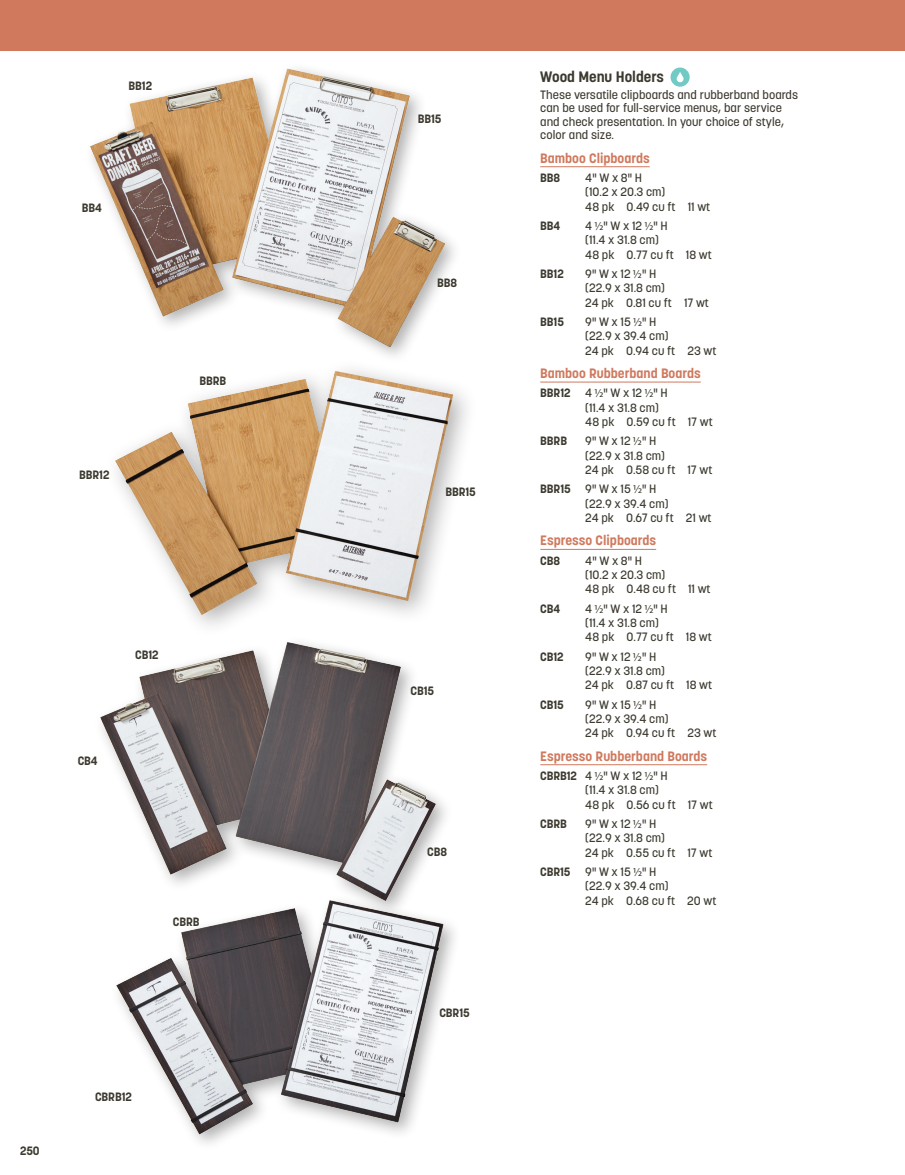
<style>
.page{position:relative;width:905px;height:1175px;background:#fff}
.page>*{position:absolute;margin:0;border:0;box-sizing:border-box;transform-origin:0 0}
.product-family{font:700 15px "Korolev";color:#3c392f}
.product-name{font:700 13.5px "Korolev";color:#d0795d}
.price-line{font:500 12px "Korolev";color:#3c392f}
.line-2{font:500 12px "Korolev";color:#3c392f}
.line-1{font:500 12px "Korolev";color:#3c392f}
.marketing-descriptio{font:500 12px/13.5px "Korolev";color:#3c392f}
.line-1-2{font:700 12px "Korolev";letter-spacing:-.01em;color:#3c392f}
.s1{font-family:"Myriad Pro";font-weight:400}
.s2{font-weight:700}
</style>
<div class="page">
<img style="left:100px;top:642px;width:346px;height:226px">
<img style="left:116px;top:868px;width:338px;height:273px">
<img style="left:90px;top:68px;width:364px;height:286px">
<img style="left:115px;top:371px;width:338px;height:244px">
<div style="left:0;top:0;width:904px;height:51px;background:#d0795d"></div>
<hr style="left:540px;top:166px;width:109px;height:1px;background:#d0795d">
<hr style="left:540px;top:382px;width:160px;height:1px;background:#d0795d">
<hr style="left:540px;top:549px;width:116px;height:1px;background:#d0795d">
<hr style="left:540px;top:764px;width:167px;height:1px;background:#d0795d">
<div style="left:670px;top:68px;width:19px;height:19px;background:#72cac5;border-radius:50%"></div>
<svg style="left:676px;top:72px;width:7px;height:11px"></svg>
<p class="line-1-2" style="left:129px;top:78px;width:25px">BB12</p>
<p class="line-1-2" style="left:82px;top:201px;width:22px">BB4</p>
<p class="line-1-2" style="left:79px;top:467px;width:32px">BBR12</p>
<p class="line-1-2" style="left:199px;top:373px;width:28px">BBRB</p>
<p class="line-1-2" style="left:135px;top:646px;width:25px">CB12</p>
<p class="line-1-2" style="left:78px;top:753px;width:21px">CB4</p>
<p class="line-1-2" style="left:173px;top:914px;width:28px">CBRB</p>
<p class="line-1-2" style="left:20px;top:1142px;width:21px">250</p>
<p class="line-1-2" style="left:95px;top:1089px;width:38px">CBRB12</p>
<p class="line-1-2" style="left:418px;top:111px;width:25px">BB15</p>
<p class="line-1-2" style="left:437px;top:275px;width:21px">BB8</p>
<p class="line-1-2" style="left:445px;top:484px;width:32px">BBR15</p>
<p class="line-1-2" style="left:410px;top:683px;width:25px">CB15</p>
<p class="line-1-2" style="left:427px;top:844px;width:21px">CB8</p>
<p class="line-1-2" style="left:439px;top:1005px;width:32px">CBR15</p>
<p class="product-family" style="left:540px;top:67px;width:125px">Wood Menu Holders</p>
<p class="marketing-descriptio" style="left:540px;top:88px;width:259px">These versatile clipboards and rubberband boards can be used for full-service menus, bar service and check presentation. In your choice of style, color and size.</p>
<p class="product-name" style="left:540px;top:149px;width:111px">Bamboo Clipboards</p>
<p class="line-1-2" style="left:540px;top:170px;width:21px">BB8</p>
<p class="line-1" style="left:585px;top:170px;width:58px">4" W x 8" H</p>
<p class="line-2" style="left:585px;top:184px;width:82px">(10.2 x 20.3 cm)</p>
<p class="price-line" style="left:585px;top:199px;width:126px">48 pk 0.49 cu ft 11 wt</p>
<p class="line-1-2" style="left:540px;top:218px;width:22px">BB4</p>
<p class="line-1" style="left:585px;top:218px;width:84px">4 <span class="s1">1/2</span>" W x 12 <span class="s1">1/2</span>" H</p>
<p class="line-2" style="left:585px;top:232px;width:75px">(11.4 x 31.8 cm)</p>
<p class="price-line" style="left:585px;top:247px;width:128px">48 pk 0.77 cu ft 18 wt</p>
<p class="line-1-2" style="left:540px;top:266px;width:25px">BB12</p>
<p class="line-1" style="left:585px;top:266px;width:72px">9" W x 12 <span class="s1">1/2</span>" H</p>
<p class="line-2" style="left:585px;top:280px;width:81px">(22.9 x 31.8 cm)</p>
<p class="price-line" style="left:585px;top:295px;width:125px">24 pk 0.81 cu ft 17 wt</p>
<p class="line-1-2" style="left:540px;top:314px;width:25px">BB15</p>
<p class="line-1" style="left:585px;top:314px;width:73px">9" W x 15 <span class="s1">1/2</span>" H</p>
<p class="line-2" style="left:585px;top:328px;width:85px">(22.9 x 39.4 cm)</p>
<p class="price-line" style="left:585px;top:343px;width:133px">24 pk 0.94 cu ft 23 wt</p>
<p class="product-name" style="left:540px;top:364px;width:162px">Bamboo Rubberband Boards</p>
<p class="line-1" style="left:540px;top:385px;width:129px"><span class="s2">BBR12</span> 4 <span class="s1">1/2</span>" W x 12 <span class="s1">1/2</span>" H</p>
<p class="line-2" style="left:585px;top:400px;width:75px">(11.4 x 31.8 cm)</p>
<p class="price-line" style="left:585px;top:414px;width:129px">48 pk 0.59 cu ft 17 wt</p>
<p class="line-1-2" style="left:540px;top:433px;width:28px">BBRB</p>
<p class="line-1" style="left:585px;top:433px;width:72px">9" W x 12 <span class="s1">1/2</span>" H</p>
<p class="line-2" style="left:585px;top:448px;width:81px">(22.9 x 31.8 cm)</p>
<p class="price-line" style="left:585px;top:462px;width:129px">24 pk 0.58 cu ft 17 wt</p>
<p class="line-1" style="left:540px;top:481px;width:118px"><span class="s2">BBR15</span> 9" W x 15 <span class="s1">1/2</span>" H</p>
<p class="line-2" style="left:585px;top:496px;width:85px">(22.9 x 39.4 cm)</p>
<p class="price-line" style="left:585px;top:510px;width:128px">24 pk 0.67 cu ft 21 wt</p>
<p class="product-name" style="left:540px;top:532px;width:117px">Espresso Clipboards</p>
<p class="line-1-2" style="left:540px;top:553px;width:21px">CB8</p>
<p class="line-1" style="left:585px;top:553px;width:58px">4" W x 8" H</p>
<p class="line-2" style="left:585px;top:567px;width:82px">(10.2 x 20.3 cm)</p>
<p class="price-line" style="left:585px;top:581px;width:127px">48 pk 0.48 cu ft 11 wt</p>
<p class="line-1-2" style="left:540px;top:601px;width:21px">CB4</p>
<p class="line-1" style="left:585px;top:601px;width:84px">4 <span class="s1">1/2</span>" W x 12 <span class="s1">1/2</span>" H</p>
<p class="line-2" style="left:585px;top:615px;width:75px">(11.4 x 31.8 cm)</p>
<p class="price-line" style="left:585px;top:629px;width:128px">48 pk 0.77 cu ft 18 wt</p>
<p class="line-1-2" style="left:540px;top:649px;width:25px">CB12</p>
<p class="line-1" style="left:585px;top:649px;width:72px">9" W x 12 <span class="s1">1/2</span>" H</p>
<p class="line-2" style="left:585px;top:663px;width:81px">(22.9 x 31.8 cm)</p>
<p class="price-line" style="left:585px;top:677px;width:128px">24 pk 0.87 cu ft 18 wt</p>
<p class="line-1-2" style="left:540px;top:697px;width:25px">CB15</p>
<p class="line-1" style="left:585px;top:697px;width:73px">9" W x 15 <span class="s1">1/2</span>" H</p>
<p class="line-2" style="left:585px;top:711px;width:85px">(22.9 x 39.4 cm)</p>
<p class="price-line" style="left:585px;top:725px;width:133px">24 pk 0.94 cu ft 23 wt</p>
<p class="product-name" style="left:540px;top:747px;width:168px">Espresso Rubberband Boards</p>
<p class="line-1" style="left:540px;top:768px;width:129px"><span class="s2">CBRB12</span> 4 <span class="s1">1/2</span>" W x 12 <span class="s1">1/2</span>" H</p>
<p class="line-2" style="left:585px;top:782px;width:75px">(11.4 x 31.8 cm)</p>
<p class="price-line" style="left:585px;top:796px;width:129px">48 pk 0.56 cu ft 17 wt</p>
<p class="line-1-2" style="left:540px;top:816px;width:28px">CBRB</p>
<p class="line-1" style="left:585px;top:816px;width:72px">9" W x 12 <span class="s1">1/2</span>" H</p>
<p class="line-2" style="left:585px;top:830px;width:81px">(22.9 x 31.8 cm)</p>
<p class="price-line" style="left:585px;top:844px;width:129px">24 pk 0.55 cu ft 17 wt</p>
<p class="line-1" style="left:540px;top:864px;width:118px"><span class="s2">CBR15</span> 9" W x 15 <span class="s1">1/2</span>" H</p>
<p class="line-2" style="left:585px;top:878px;width:85px">(22.9 x 39.4 cm)</p>
<p class="price-line" style="left:585px;top:892px;width:133px">24 pk 0.68 cu ft 20 wt</p>
</div>
